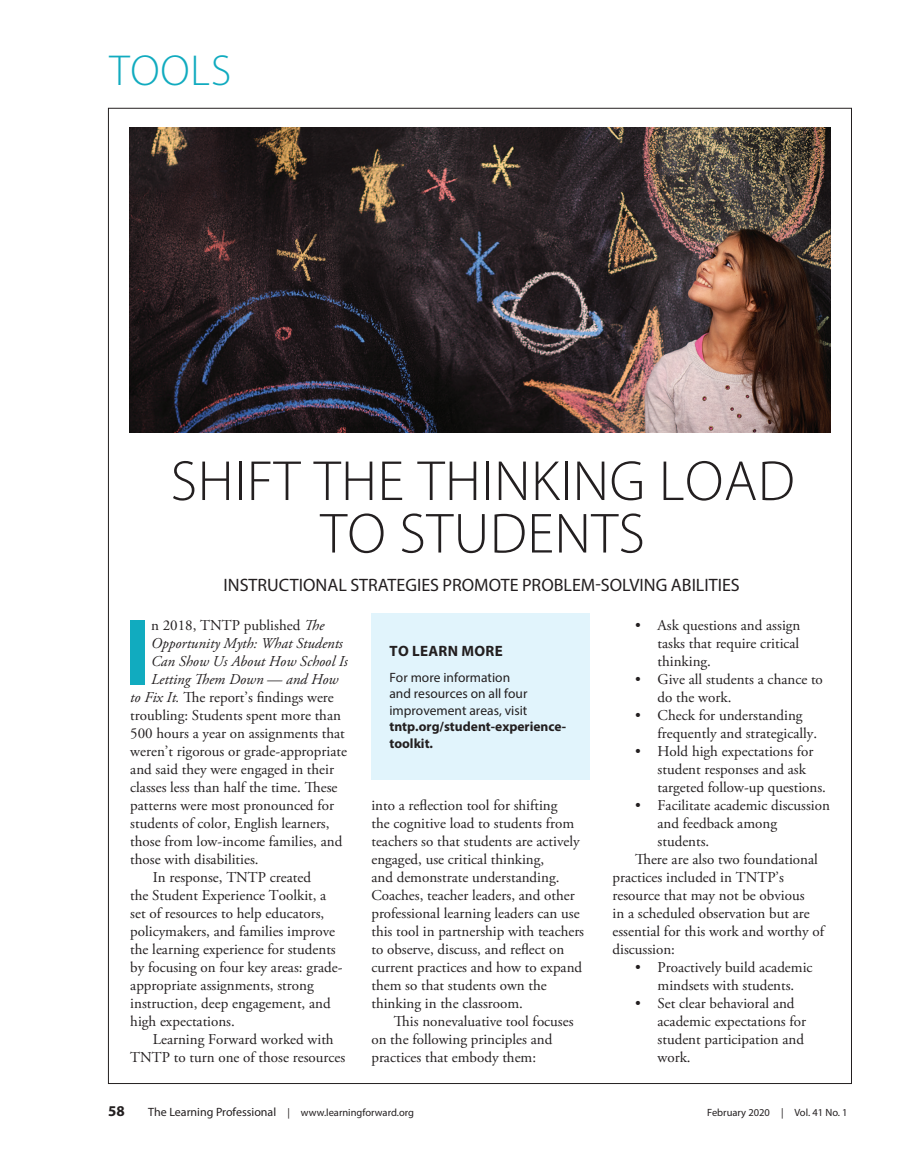
<style>
.page{position:relative;width:905px;height:1175px;background:#fff}
.page>*{position:absolute;margin:0;border:0;box-sizing:border-box;transform-origin:0 0}
.body{font:700 95.1px "Myriad Pro";color:#11abbf}
.box{font:300 57px "Myriad Pro";letter-spacing:.01em;color:#231f20}
.t1{font:300 43.5px "Myriad Pro";letter-spacing:.02em;color:#11abbf}
.deck_hed{font:18px "Myriad Pro";color:#231f20}
.body-2{font:15px/18px "Adobe Garamond Pro";color:#231f20}
.body-3{font:italic 15px "Adobe Garamond Pro";color:#231f20}
.body-4{font:700 15px "Myriad Pro";letter-spacing:.02em;color:#231f20}
.body-5{font:13.5px/16.5px "Myriad Pro";color:#231f20}
.t2{font:10.5px "Myriad Pro";color:#231f20}
.s1{font-style:italic}
.s2{font-weight:700}
.s3{font-size:12px}
</style>
<div class="page">
<div style="left:371px;top:613px;width:219px;height:166px;background:#e1f4fc"></div>
<img style="left:129px;top:127px;width:701px;height:305px">
<p class="t1" style="left:109px;top:44px;width:123px">TOOLS</p>
<p class="box" style="left:171px;top:447px;width:625px">SHIFT THE THINKING LOAD</p>
<p class="box" style="left:320px;top:499px;width:326px">TO STUDENTS</p>
<p class="deck_hed" style="left:223px;top:574px;width:517px">INSTRUCTIONAL STRATEGIES PROMOTE PROBLEM-SOLVING ABILITIES</p>
<p class="body" style="left:124px;top:590px;width:29px">I</p>
<p class="body-2" style="left:151px;top:617px;width:175px">n 2018, TNTP published <span class="s1">The</span></p>
<p class="body-3" style="left:151px;top:634px;width:193px">Opportunity Myth: What Students</p>
<p class="body-3" style="left:151px;top:652px;width:198px">Can Show Us About How School Is</p>
<p class="body-3" style="left:151px;top:670px;width:189px">Letting Them Down — and How</p>
<p class="body-2" style="left:130px;top:689px;width:205px"><span class="s1">to Fix It.</span> The report’s findings were</p>
<p class="body-2" style="left:130px;top:707px;width:212px">troubling: Students spent more than</p>
<p class="body-2" style="left:130px;top:725px;width:216px">500 hours a year on assignments that</p>
<p class="body-2" style="left:130px;top:743px;width:218px">weren’t rigorous or grade-appropriate</p>
<p class="body-2" style="left:130px;top:761px;width:205px">and said they were engaged in their</p>
<p class="body-2" style="left:130px;top:779px;width:209px">classes less than half the time. These</p>
<p class="body-2" style="left:130px;top:797px;width:205px">patterns were most pronounced for</p>
<p class="body-2" style="left:130px;top:815px;width:201px">students of color, English learners,</p>
<p class="body-2" style="left:130px;top:833px;width:214px">those from low-income families, and</p>
<p class="body-2" style="left:130px;top:851px;width:130px">those with disabilities.</p>
<p class="body-2" style="left:130px;top:869px;width:214px;text-indent:22px">In response, TNTP created<br>the Student Experience Toolkit, a set of resources to help educators, policymakers, and families improve the learning experience for students by focusing on four key areas: grade&shy;appropriate assignments, strong instruction, deep engagement, and high expectations.</p>
<p class="body-2" style="left:130px;top:1031px;width:216px;text-indent:22px">Learning Forward worked with<br>TNTP to turn one of those resources</p>
<p class="body-4" style="left:389px;top:641px;width:115px">TO LEARN MORE</p>
<p class="body-5" style="left:389px;top:668px;width:178px">For more information<br>and resources on all four improvement areas, visit <span class="s2">tntp.org/student-experience&shy;toolkit.</span></p>
<p class="body-2" style="left:371px;top:797px;width:214px">into a reflection tool for shifting<br>the cognitive load to students from teachers so that students are actively engaged, use critical thinking,<br>and demonstrate understanding.<br>Coaches, teacher leaders, and other professional learning leaders can use this tool in partnership with teachers to observe, discuss, and reflect on current practices and how to expand them so that students own the thinking in the classroom.</p>
<p class="body-2" style="left:371px;top:1013px;width:204px;text-indent:22px">This nonevaluative tool focuses on the following principles and practices that embody them:</p>
<p class="body-2" style="left:657px;top:617px;width:144px;text-align:justify;text-indent:-22px">• Ask questions and assign tasks that require critical thinking.</p>
<p class="body-2" style="left:657px;top:671px;width:167px;text-indent:-22px">• Give all students a chance to do the work.</p>
<p class="body-2" style="left:657px;top:707px;width:161px;text-indent:-22px">• Check for understanding frequently and strategically.</p>
<p class="body-2" style="left:657px;top:743px;width:170px;text-indent:-22px">• Hold high expectations for student responses and ask targeted follow-up questions.</p>
<p class="body-2" style="left:657px;top:797px;width:174px;text-indent:-22px">• Facilitate academic discussion and feedback among students.</p>
<p class="body-2" style="left:612px;top:851px;width:213px;text-indent:22px">There are also two foundational practices included in TNTP’s resource that may not be obvious<br>in a scheduled observation but are essential for this work and worthy of discussion:</p>
<p class="body-2" style="left:635px;top:959px;width:179px;text-align:center">• Proactively build academic mindsets with students.</p>
<p class="body-2" style="left:657px;top:995px;width:150px;text-indent:-22px">• Set clear behavioral and academic expectations for student participation and work.</p>
<p class="body-4" style="left:108px;top:1101px;width:18px">58</p>
<p class="t2" style="left:148px;top:1106px;width:267px"><span class="s3">The Learning Professional</span> | www.learningforward.org</p>
<p class="t2" style="left:707px;top:1106px;width:142px">February 2020 | Vol. 41 No. 1</p>
</div>
